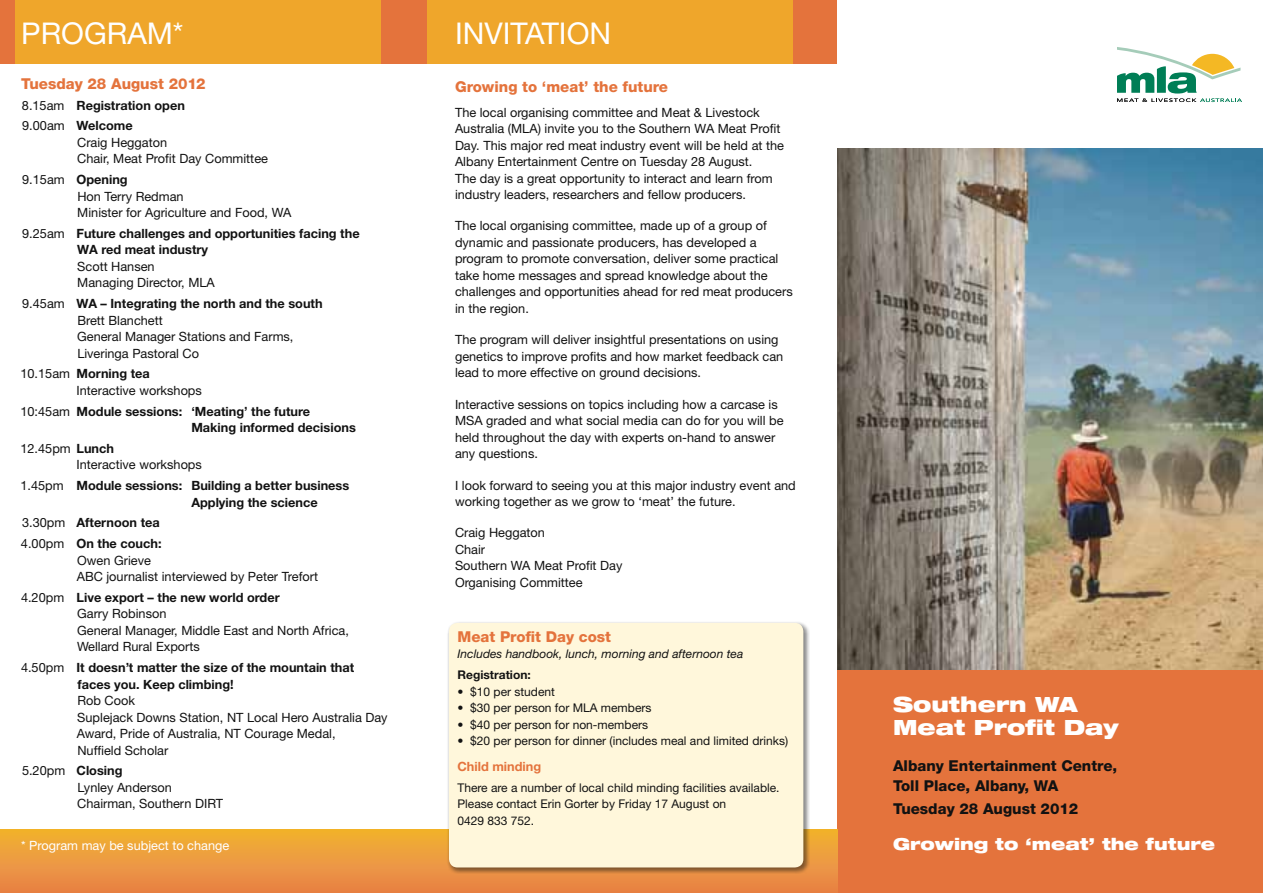
<style>
.page{position:relative;width:1263px;height:893px;background:#fff}
.page>*{position:absolute;margin:0;border:0;box-sizing:border-box;transform-origin:0 0}
.t1{font:30px "Helvetica Neue";color:#fff}
.t2{font:900 expanded 21px/22.5px "Helvetica Neue";color:#fff}
.t3{font:900 expanded 16.5px "Helvetica Neue";color:#fff}
.t4{font:800 15px/19.5px "Helvetica Neue";color:#121212}
.t5{font:800 15px "Helvetica Neue";color:#e4733c}
.t6{font:12.75px/16.5px "Helvetica Neue";color:#121212}
.t7{font:700 12.75px/16.5px "Helvetica Neue";color:#121212}
.t8{font:12.75px "Helvetica Neue";color:#fff}
.t9{font:700 12.75px "Helvetica Neue";color:#e4733c}
.t10{font:12px/16.5px "Helvetica Neue";color:#121212}
.t11{font:italic 12px "Helvetica Neue";color:#121212}
.t12{font:700 12px "Helvetica Neue";color:#121212}
.s1{font-weight:400}
.s2{font-weight:700}
</style>
<div class="page">
<div style="left:0;top:0;width:838px;height:64px;background:#e4733c"></div>
<div style="left:838px;top:149px;width:425px;height:744px;background:#e4733c"></div>
<img style="left:838px;top:149px;width:425px;height:521px">
<div style="left:15px;top:0;width:366px;height:64px;background:#efa62b"></div>
<div style="left:427px;top:0;width:366px;height:64px;background:#efa62b"></div>
<div style="left:0;top:829px;width:838px;height:64px;background:linear-gradient(to bottom,#f1b331,#e88249)"></div>
<div style="left:446px;top:620px;width:364px;height:254px;background:#121212;opacity:.5"></div>
<div style="left:449px;top:623px;width:354px;height:244px;background:#fff7db;border-radius:9px"></div>
<svg style="left:1117px;top:47px;width:125px;height:55px"></svg>
<h1 class="t1" style="left:21px;top:15px;width:164px">Program*</h1>
<p class="t5" style="left:21px;top:75px;width:186px">Tuesday 28 August 2012</p>
<p class="t7" style="left:22px;top:94px;width:164px;line-height:20.7px"><span class="s1">8.15am</span> Registration open<br><span class="s1">9.00am</span> Welcome</p>
<p class="t6" style="left:77px;top:134px;width:192px">Craig Heggaton<br>Chair, Meat Profit Day Committee</p>
<p class="t6" style="left:77px;top:171px;width:216px;text-indent:-55px">9.15am <span class="s2">Opening<br></span>Hon Terry Redman<br>Minister for Agriculture and Food, WA</p>
<p class="t7" style="left:77px;top:225px;width:284px;text-indent:-55px"><span class="s1">9.25am</span> Future challenges and opportunities facing the<br>WA red meat industry</p>
<p class="t6" style="left:77px;top:258px;width:139px">Scott Hansen<br>Managing Director, MLA</p>
<p class="t6" style="left:77px;top:295px;width:247px;text-indent:-55px">9.45am <span class="s2">WA – Integrating the north and the south<br></span>Brett Blanchett<br>General Manager Stations and Farms,<br>Liveringa Pastoral Co</p>
<p class="t6" style="left:77px;top:365px;width:127px;text-indent:-56px">10.15am <span class="s2">Morning tea<br></span>Interactive workshops</p>
<p class="t7" style="left:191px;top:402px;width:166px;text-indent:-171px"><span class="s1">10:45am</span> Module sessions: ‘Meating’ the future<br>Making informed decisions</p>
<p class="t6" style="left:77px;top:440px;width:127px;text-indent:-56px">12.45pm <span class="s2">Lunch<br></span>Interactive workshops</p>
<p class="t7" style="left:191px;top:477px;width:159px;text-indent:-171px"><span class="s1">1.45pm</span> Module sessions: Building a better business<br>Applying the science</p>
<p class="t7" style="left:21px;top:512px;width:142px;line-height:20.7px"><span class="s1">3.30pm</span> Afternoon tea<br><span class="s1">4.00pm</span> On the couch:</p>
<p class="t6" style="left:77px;top:552px;width:243px">Owen Grieve<br>ABC journalist interviewed by Peter Trefort</p>
<p class="t6" style="left:77px;top:589px;width:273px;text-indent:-56px">4.20pm <span class="s2">Live export – the new world order<br></span>Garry Robinson<br>General Manager, Middle East and North Africa,<br>Wellard Rural Exports</p>
<p class="t7" style="left:78px;top:659px;width:278px;text-indent:-57px"><span class="s1">4.50pm</span> It doesn’t matter the size of the mountain that faces you. Keep climbing!</p>
<p class="t6" style="left:77px;top:692px;width:312px">Rob Cook<br>Suplejack Downs Station, NT Local Hero Australia Day<br>Award, Pride of Australia, NT Courage Medal,<br>Nuffield Scholar</p>
<p class="t6" style="left:77px;top:762px;width:147px;text-indent:-55px">5.20pm <span class="s2">Closing<br></span>Lynley Anderson<br>Chairman, Southern DIRT</p>
<h1 class="t1" style="left:455px;top:15px;width:158px">INVITATION</h1>
<p class="t5" style="left:455px;top:77px;width:215px">Growing to ‘meat’ the future</p>
<p class="t6" style="left:455px;top:104px;width:330px">The local organising committee and Meat &amp; Livestock Australia (MLA) invite you to the Southern WA Meat Profit Day. This major red meat industry event will be held at the Albany Entertainment Centre on Tuesday 28 August.<br>The day is a great opportunity to interact and learn from industry leaders, researchers and fellow producers.</p>
<p class="t6" style="left:455px;top:217px;width:339px">The local organising committee, made up of a group of dynamic and passionate producers, has developed a program to promote conversation, deliver some practical take home messages and spread knowledge about the challenges and opportunities ahead for red meat producers in the region.</p>
<p class="t6" style="left:455px;top:331px;width:330px">The program will deliver insightful presentations on using genetics to improve profits and how market feedback can lead to more effective on ground decisions.</p>
<p class="t6" style="left:455px;top:396px;width:330px">Interactive sessions on topics including how a carcase is MSA graded and what social media can do for you will be held throughout the day with experts on-hand to answer any questions.</p>
<p class="t6" style="left:455px;top:477px;width:342px">I look forward to seeing you at this major industry event and working together as we grow to ‘meat’ the future.</p>
<p class="t6" style="left:455px;top:524px;width:169px">Craig Heggaton<br>Chair<br>Southern WA Meat Profit Day<br>Organising Committee</p>
<p class="t5" style="left:457px;top:628px;width:155px">Meat Profit Day cost</p>
<p class="t11" style="left:457px;top:647px;width:287px">Includes handbook, lunch, morning and afternoon tea</p>
<p class="t12" style="left:457px;top:667px;width:75px">Registration:</p>
<p class="t10" style="left:457px;top:683px;width:99px">• $10 per student</p>
<p class="t10" style="left:457px;top:699px;width:195px">• $30 per person for MLA members</p>
<p class="t10" style="left:457px;top:716px;width:192px">• $40 per person for non-members</p>
<p class="t10" style="left:457px;top:732px;width:332px">• $20 per person for dinner (includes meal and limited drinks)</p>
<p class="t9" style="left:457px;top:758px;width:85px">Child minding</p>
<p class="t10" style="left:457px;top:779px;width:324px">There are a number of local child minding facilities available.<br>Please contact Erin Gorter by Friday 17 August on<br>0429 833 752.</p>
<h2 class="t2" style="left:893px;top:692px;width:227px">Southern WA<br>Meat Profit Day</h2>
<p class="t4" style="left:893px;top:756px;width:226px">Albany Entertainment Centre,<br>Toll Place, Albany, WA</p>
<p class="t4" style="left:893px;top:799px;width:187px">Tuesday 28 August 2012</p>
<p class="t8" style="left:21px;top:838px;width:210px">* Program may be subject to change</p>
<p class="t3" style="left:893px;top:834px;width:324px">Growing to ‘meat’ the future</p>
</div>
